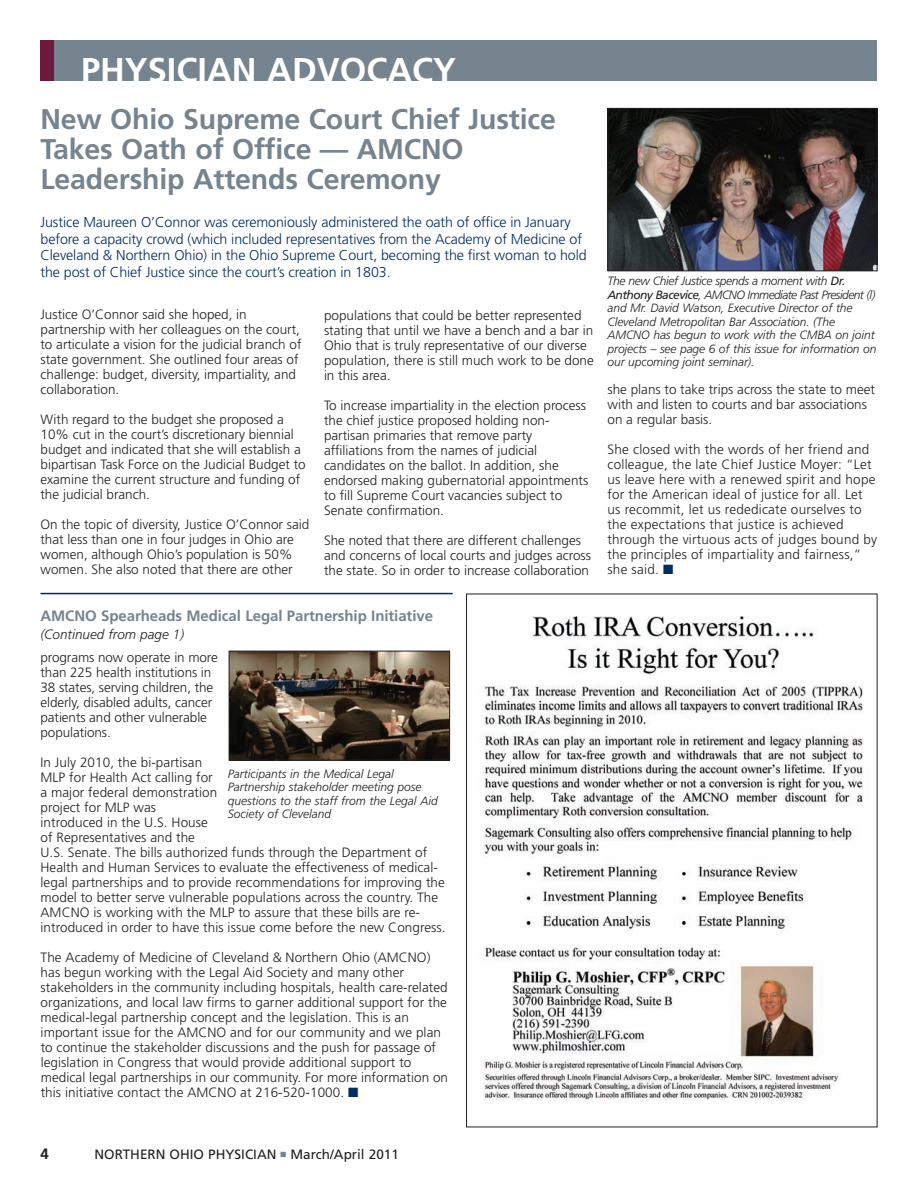
<style>
.page{position:relative;width:918px;height:1188px;background:#fff}
.page>*{position:absolute;margin:0;border:0;box-sizing:border-box;transform-origin:0 0}
.t1{font:700 34.35px "Frutiger";color:#fff}
.t2{font:700 28.5px/30px "Frutiger";letter-spacing:-.005em;color:#76848f}
.t3{font:700 15px "Frutiger";letter-spacing:-.005em;color:#76848f}
.t4{font:700 15px "Frutiger";color:#231f20}
.t5{font:300 14.25px/16.8px "Frutiger";letter-spacing:-.005em;color:#002e60}
.t6{font:300 13.5px/15px "Frutiger";color:#231f20}
.t7{font:13.5px "Frutiger";color:#231f20}
.t8{font:italic 300 13.5px "Frutiger";color:#231f20}
.t9{font:italic 300 12px/13.5px "Frutiger";letter-spacing:-.005em;color:#231f20}
.s1{font-weight:400}
.s2{color:#002e60}
.s3{color:#76848f}
</style>
<div class="page">
<div style="left:40px;top:40px;width:838px;height:41px;background:#76848f"></div>
<div style="left:40px;top:40px;width:14px;height:41px;background:#6b1a3b"></div>
<img style="left:483px;top:616px;width:381px;height:485px">
<img style="left:610px;top:110px;width:266px;height:159px">
<div style="left:608px;top:108px;width:270px;height:163px;border:1px solid #231f20"></div>
<img style="left:231px;top:653px;width:217px;height:105px">
<div style="left:229px;top:651px;width:221px;height:109px;border:1px solid #231f20"></div>
<hr style="left:40px;top:593px;width:413px;height:1px;background:#002e60">
<h1 class="t1" style="left:81px;top:56px;width:377px">PHYSICIAN ADVOCACY</h1>
<h2 class="t2" style="left:40px;top:107px;width:517px">New Ohio Supreme Court Chief Justice<br>Takes Oath of Office — AMCNO<br>Leadership Attends Ceremony</h2>
<p class="t5" style="left:40px;top:214px;width:548px">Justice Maureen O’Connor was ceremoniously administered the oath of office in January before a capacity crowd (which included representatives from the Academy of Medicine of Cleveland &amp; Northern Ohio) in the Ohio Supreme Court, becoming the first woman to hold the post of Chief Justice since the court’s creation in 1803.</p>
<p class="t6" style="left:40px;top:308px;width:263px">Justice O’Connor said she hoped, in partnership with her colleagues on the court, to articulate a vision for the judicial branch of state government. She outlined four areas of challenge: budget, diversity, impartiality, and collaboration.</p>
<p class="t6" style="left:40px;top:413px;width:267px">With regard to the budget she proposed a 10% cut in the court’s discretionary biennial budget and indicated that she will establish a bipartisan Task Force on the Judicial Budget to examine the current structure and funding of the judicial branch.</p>
<p class="t6" style="left:40px;top:518px;width:270px">On the topic of diversity, Justice O’Connor said that less than one in four judges in Ohio are women, although Ohio’s population is 50% women. She also noted that there are other</p>
<p class="t6" style="left:324px;top:308px;width:271px">populations that could be better represented stating that until we have a bench and a bar in Ohio that is truly representative of our diverse population, there is still much work to be done in this area.</p>
<p class="t6" style="left:324px;top:398px;width:266px">To increase impartiality in the election process the chief justice proposed holding non&shy;partisan primaries that remove party affiliations from the names of judicial candidates on the ballot. In addition, she endorsed making gubernatorial appointments to fill Supreme Court vacancies subject to Senate confirmation.</p>
<p class="t6" style="left:324px;top:533px;width:269px">She noted that there are different challenges and concerns of local courts and judges across the state. So in order to increase collaboration</p>
<p class="t9" style="left:608px;top:275px;width:270px">The new Chief Justice spends a moment with <span class="s1">Dr.<br>Anthony Bacevice</span>, AMCNO Immediate Past President (l) and Mr. David Watson, Executive Director of the Cleveland Metropolitan Bar Association. (The AMCNO has begun to work with the CMBA on joint projects – see page 6 of this issue for information on our upcoming joint seminar).</p>
<p class="t6" style="left:608px;top:383px;width:269px">she plans to take trips across the state to meet with and listen to courts and bar associations on a regular basis.</p>
<p class="t6" style="left:608px;top:443px;width:271px">She closed with the words of her friend and colleague, the late Chief Justice Moyer: “Let us leave here with a renewed spirit and hope for the American ideal of justice for all. Let us recommit, let us rededicate ourselves to the expectations that justice is achieved through the virtuous acts of judges bound by the principles of impartiality and fairness,” she said. <span class="s2">■</span></p>
<p class="t3" style="left:40px;top:610px;width:394px">AMCNO Spearheads Medical Legal Partnership Initiative</p>
<p class="t8" style="left:40px;top:629px;width:145px">(Continued from page 1)</p>
<p class="t6" style="left:40px;top:651px;width:179px">programs now operate in more than 225 health institutions in<br>38 states, serving children, the elderly, disabled adults, cancer patients and other vulnerable populations.</p>
<p class="t6" style="left:40px;top:756px;width:407px">In July 2010, the bi-partisan<br>MLP for Health Act calling for<br>a major federal demonstration<br>project for MLP was<br>introduced in the U.S. House<br>of Representatives and the<br>U.S. Senate. The bills authorized funds through the Department of Health and Human Services to evaluate the effectiveness of medical&shy;legal partnerships and to provide recommendations for improving the model to better serve vulnerable populations across the country. The AMCNO is working with the MLP to assure that these bills are re&shy;introduced in order to have this issue come before the new Congress.</p>
<p class="t6" style="left:41px;top:951px;width:409px">The Academy of Medicine of Cleveland &amp; Northern Ohio (AMCNO) has begun working with the Legal Aid Society and many other stakeholders in the community including hospitals, health care-related organizations, and local law firms to garner additional support for the medical-legal partnership concept and the legislation. This is an important issue for the AMCNO and for our community and we plan to continue the stakeholder discussions and the push for passage of legislation in Congress that would provide additional support to medical legal partnerships in our community. For more information on this initiative contact the AMCNO at 216-520-1000. <span class="s2">■</span></p>
<p class="t9" style="left:228px;top:768px;width:211px">Participants in the Medical Legal Partnership stakeholder meeting pose questions to the staff from the Legal Aid Society of Cleveland</p>
<p class="t4" style="left:40px;top:1148px;width:10px">4</p>
<p class="t7" style="left:94px;top:1149px;width:306px">NORTHERN OHIO PHYSICIAN <span class="s3">■</span> March/April 2011</p>
</div>
